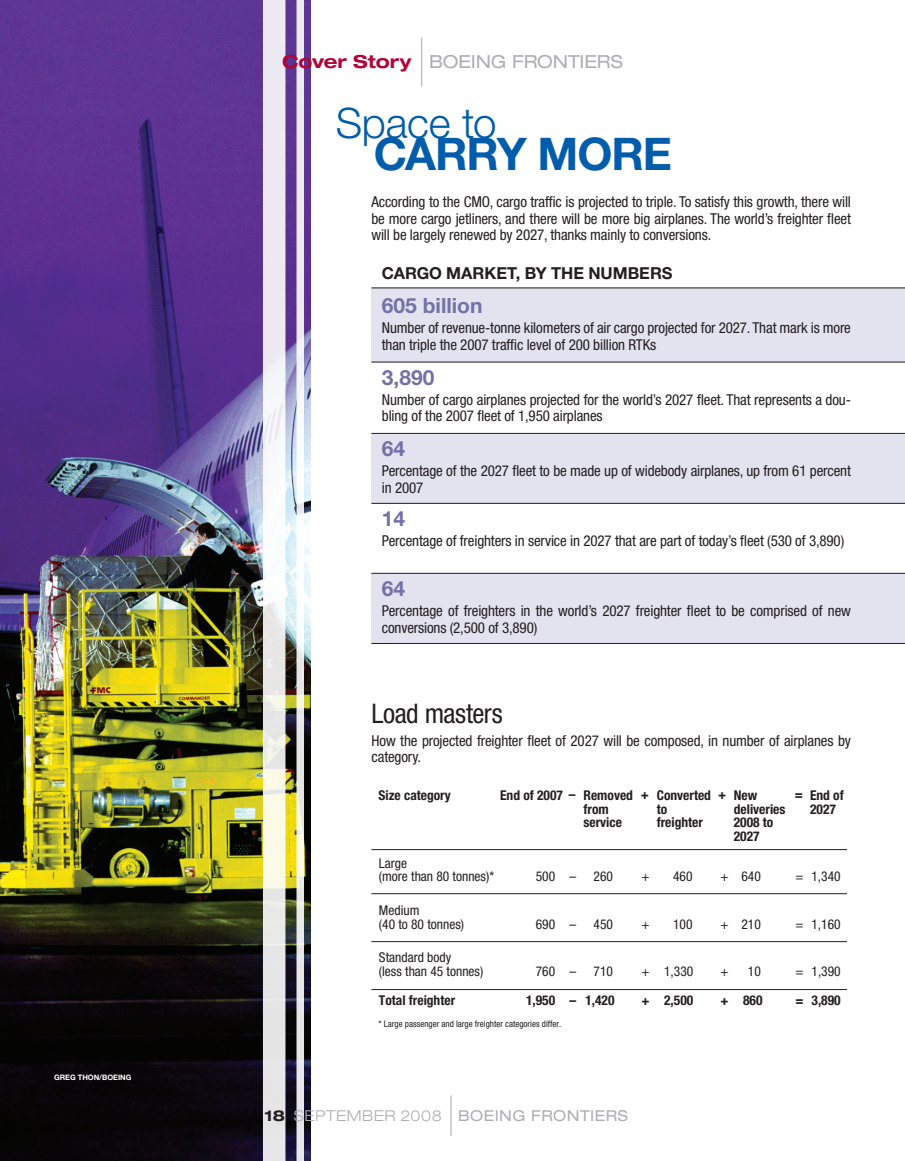
<style>
.page{position:relative;width:905px;height:1161px;background:#fff}
.page>*{position:absolute;margin:0;border:0;box-sizing:border-box;transform-origin:0 0}
.Headline_-_42{font:700 45px "Helvetica Neue LT Std";letter-spacing:-.025em;color:#015dab}
.Headline_-_42-2{font:300 42px "Helvetica Neue LT Std";letter-spacing:-.01em;color:#015dab}
.Deckhead{font:condensed 27px "Helvetica Neue LT Std";letter-spacing:-.015em;color:#231f20}
.t1{font:700 21px "Helvetica Neue LT Std";color:#7372a8}
.Body_copy{font:expanded 18px "Helvetica Neue LT Std";letter-spacing:-.01em;color:#aeafb3}
.Deckhead-2{font:700 16.5px "Helvetica Neue LT Std";color:#231f20}
.Body_copy-2{font:condensed 15px/16.5px "Helvetica Neue LT Std";letter-spacing:-.01em;color:#231f20}
.Body_copy-3{font:expanded 15px "Helvetica Neue LT Std";letter-spacing:.025em;color:#aeafb3}
.Body_copy-4{font:700 expanded 15px "Helvetica Neue LT Std";color:#231f20}
.t2{font:condensed 13.5px/13.5px "Helvetica Neue";color:#231f20}
.t3{font:700 condensed 13.5px/13.5px "Helvetica Neue";color:#231f20}
.t4{font:condensed 9px "Helvetica Neue";color:#231f20}
.Photo_credit{font:700 7.5px "Helvetica Neue LT Std";color:#fff}
.s1{font-weight:700;color:#b30437}
.s2{font-weight:300}
</style>
<div class="page">
<div style="left:371px;top:287px;width:533px;height:76px;background:#e3e3ef"></div>
<div style="left:371px;top:433px;width:533px;height:70px;background:#e3e3ef"></div>
<div style="left:371px;top:573px;width:533px;height:70px;background:#e3e3ef"></div>
<img style="left:0;top:0;width:310px;height:1161px">
<svg style="left:296px;top:0;width:8px;height:1161px;fill:#ede9eb"></svg>
<svg style="left:263px;top:0;width:22px;height:1161px"></svg>
<hr style="left:421px;top:38px;width:1px;height:49px;background:#aeafb3">
<hr style="left:450px;top:1095px;width:1px;height:41px;background:#aeafb3">
<hr style="left:371px;top:288px;width:533px;height:1px;background:#231f20">
<hr style="left:371px;top:643px;width:533px;height:1px;background:#231f20">
<hr style="left:371px;top:362px;width:533px;height:1px;background:#231f20">
<hr style="left:371px;top:433px;width:533px;height:1px;background:#231f20">
<hr style="left:371px;top:503px;width:533px;height:1px;background:#231f20">
<hr style="left:371px;top:573px;width:533px;height:1px;background:#231f20">
<hr style="left:371px;top:893px;width:475px;height:1px;background:#231f20">
<hr style="left:371px;top:849px;width:475px;height:1px;background:#231f20">
<hr style="left:371px;top:941px;width:475px;height:1px;background:#231f20">
<hr style="left:371px;top:989px;width:475px;height:1px;background:#231f20">
<p class="Photo_credit" style="left:54px;top:1073px;width:79px">GREG THON/BOEING</p>
<p class="Body_copy" style="left:282px;top:51px;width:342px"><span class="s1">Cover Story</span> BOEING FRONTIERS</p>
<p class="Headline_-_42-2" style="left:336px;top:97px;width:162px">Space to</p>
<p class="Headline_-_42" style="left:374px;top:126px;width:295px">CARRY MORE</p>
<p class="Body_copy-2" style="left:371px;top:194px;width:481px;text-align:justify">According to the CMO, cargo traffic is projected to triple. To satisfy this growth, there will be more cargo jetliners, and there will be more big airplanes. The world’s freighter fleet will be largely renewed by 2027, thanks mainly to conversions.</p>
<p class="Deckhead-2" style="left:382px;top:263px;width:114px">CARGO MARKET</p>
<p class="Deckhead-2" style="left:516px;top:263px;width:110px">, BY THE NUMBE</p>
<p class="Deckhead-2" style="left:650px;top:263px;width:22px">RS</p>
<p class="t1" style="left:382px;top:293px;width:102px">605 BILLION</p>
<p class="Body_copy-2" style="left:382px;top:320px;width:470px">Number of revenue-tonne kilometers of air cargo projected for 2027. That mark is more than triple the 2007 traffic level of 200 billion RTKs</p>
<p class="t1" style="left:382px;top:364px;width:54px">3,890</p>
<p class="Body_copy-2" style="left:382px;top:391px;width:470px">Number of cargo airplanes projected for the world’s 2027 fleet. That represents a dou&shy;bling of the 2007 fleet of 1,950 airplanes</p>
<p class="t1" style="left:382px;top:436px;width:25px">64</p>
<p class="Body_copy-2" style="left:382px;top:463px;width:470px">Percentage of the 2027 fleet to be made up of widebody airplanes, up from 61 percent in 2007</p>
<p class="t1" style="left:382px;top:506px;width:25px">14</p>
<p class="Body_copy-2" style="left:382px;top:533px;width:464px">Percentage of freighters in service in 2027 that are part of today’s fleet (530 of 3,890)</p>
<p class="t1" style="left:382px;top:576px;width:25px">64</p>
<p class="Body_copy-2" style="left:382px;top:603px;width:470px">Percentage of freighters in the world’s 2027 freighter fleet to be comprised of new conversions (2,500 of 3,890)</p>
<p class="Deckhead" style="left:371px;top:698px;width:133px">Load masters</p>
<p class="Body_copy-2" style="left:371px;top:732px;width:481px">How the projected freighter fleet of 2027 will be composed, in number of airplanes by category.</p>
<p class="t3" style="left:378px;top:788px;width:74px">Size category</p>
<p class="t3" style="left:500px;top:788px;width:77px">End of 2007 –</p>
<p class="t3" style="left:641px;top:787px;width:10px">+</p>
<p class="t3" style="left:656px;top:788px;width:56px">Converted to freighter</p>
<p class="t3" style="left:733px;top:788px;width:53px">New deliveries<br>2008 to<br>2027</p>
<p class="t3" style="left:810px;top:788px;width:35px">End of<br>2027</p>
<p class="t3" style="left:583px;top:788px;width:51px">Removed</p>
<p class="t3" style="left:718px;top:787px;width:10px">+</p>
<p class="t3" style="left:794px;top:787px;width:10px">=</p>
<p class="t3" style="left:583px;top:802px;width:40px">from service</p>
<p class="t2" style="left:379px;top:856px;width:117px">Large<br>(more than 80 tonnes)*</p>
<p class="t2" style="left:379px;top:904px;width:87px">Medium<br>(40 to 80 tonnes)</p>
<p class="t2" style="left:379px;top:951px;width:106px">Standard body<br>(less than 45 tonnes)</p>
<p class="t2" style="left:536px;top:870px;width:42px">500 –</p>
<p class="t2" style="left:593px;top:870px;width:21px">260</p>
<p class="t2" style="left:641px;top:870px;width:10px">+</p>
<p class="t2" style="left:673px;top:870px;width:21px">460</p>
<p class="t2" style="left:720px;top:870px;width:42px">+ 640</p>
<p class="t2" style="left:795px;top:870px;width:47px">= 1,340</p>
<p class="t2" style="left:536px;top:917px;width:42px">690 –</p>
<p class="t2" style="left:593px;top:917px;width:21px">450</p>
<p class="t2" style="left:641px;top:917px;width:10px">+</p>
<p class="t2" style="left:673px;top:917px;width:21px">100</p>
<p class="t2" style="left:720px;top:917px;width:42px">+ 210</p>
<p class="t2" style="left:795px;top:917px;width:47px">= 1,160</p>
<p class="t2" style="left:536px;top:964px;width:42px">760 –</p>
<p class="t2" style="left:593px;top:964px;width:21px">710</p>
<p class="t2" style="left:641px;top:964px;width:53px">+ 1,330</p>
<p class="t2" style="left:720px;top:964px;width:10px">+</p>
<p class="t2" style="left:748px;top:964px;width:14px">10</p>
<p class="t2" style="left:795px;top:964px;width:47px">= 1,390</p>
<p class="t3" style="left:379px;top:993px;width:78px">Total freighter</p>
<p class="t3" style="left:526px;top:993px;width:90px">1,950 – 1,420</p>
<p class="t3" style="left:641px;top:993px;width:53px">+ 2,500</p>
<p class="t3" style="left:720px;top:993px;width:44px">+ 860</p>
<p class="t3" style="left:795px;top:993px;width:47px">= 3,890</p>
<p class="t4" style="left:378px;top:1018px;width:184px">* Large passenger and large freighter categories differ.</p>
<p class="Body_copy-4" style="left:264px;top:1106px;width:22px">18</p>
<p class="Body_copy-3" style="left:294px;top:1107px;width:335px"><span class="s2">SEPTEMBER 2008</span> BOEING FRONTIERS</p>
</div>
